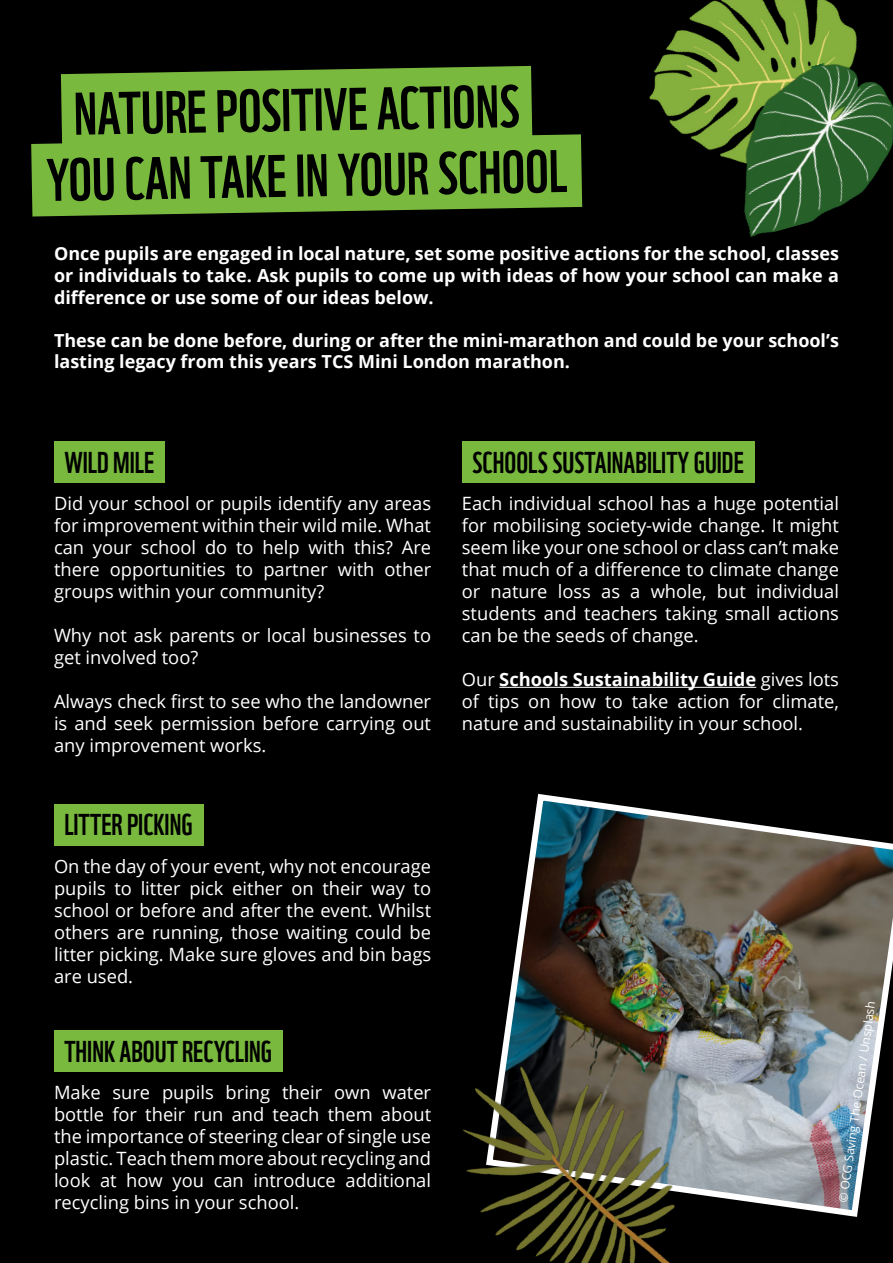
<style>
.page{position:relative;width:893px;height:1263px;background:#000}
.page>*{position:absolute;margin:0;border:0;box-sizing:border-box;transform-origin:0 0}
.t1{font:58.5px/65.7px "WWF";color:#000;text-align:center}
.t2{font:29.4px "WWF";color:#000}
.t3{font:18.3px/22px "Open Sans";color:#fff;text-align:justify}
.t4{font:700 18px/21.6px "Open Sans";color:#fff;text-align:justify}
.t5{font:12px "Open Sans";color:#fff}
.s1{font-weight:700}
</style>
<div class="page">
<div style="left:61px;top:66px;width:471px;height:68px;background:#79b93e"></div>
<div style="left:31px;top:134px;width:551px;height:82px;background:#79b93e"></div>
<hr style="left:499px;top:687px;width:257px;height:1px;background:#fff">
<div style="left:54px;top:441px;width:111px;height:42px;background:#79b93e"></div>
<div style="left:54px;top:804px;width:149px;height:42px;background:#79b93e"></div>
<div style="left:462px;top:441px;width:292px;height:42px;background:#79b93e"></div>
<div style="left:54px;top:1030px;width:229px;height:42px;background:#79b93e"></div>
<img style="left:505px;top:793px;width:388px;height:424px">
<img style="left:649px;top:0;width:208px;height:150px">
<img style="left:711px;top:48px;width:182px;height:189px">
<img style="left:462px;top:1030px;width:282px;height:233px">
<h1 class="t1" style="left:45px;top:76px;width:522px;rotate:-1deg">NATURE POSITIVE ACTIONS<br>YOU CAN TAKE IN YOUR SCHOOL</h1>
<p class="t4" style="left:54px;top:243px;width:786px">Once pupils are engaged in local nature, set some positive actions for the school, classes or individuals to take. Ask pupils to come up with ideas of how your school can make a difference or use some of our ideas below.</p>
<p class="t4" style="left:54px;top:329px;width:786px">These can be done before, during or after the mini-marathon and could be your school’s lasting legacy from this years TCS Mini London marathon.</p>
<h2 class="t2" style="left:64px;top:439px;width:91px">WILD MILE</h2>
<p class="t3" style="left:54px;top:492px;width:379px">Did your school or pupils identify any areas for improvement within their wild mile. What can your school do to help with this? Are there opportunities to partner with other groups within your community?</p>
<p class="t3" style="left:54px;top:624px;width:379px">Why not ask parents or local businesses to get involved too?</p>
<p class="t3" style="left:54px;top:690px;width:379px">Always check first to see who the landowner is and seek permission before carrying out any improvement works.</p>
<h2 class="t2" style="left:64px;top:802px;width:130px">LITTER PICKING</h2>
<p class="t3" style="left:54px;top:854px;width:379px">On the day of your event, why not encourage pupils to litter pick either on their way to school or before and after the event. Whilst others are running, those waiting could be litter picking. Make sure gloves and bin bags are used.</p>
<h2 class="t2" style="left:64px;top:1028px;width:209px">THINK ABOUT RECYCLING</h2>
<p class="t3" style="left:54px;top:1081px;width:379px">Make sure pupils bring their own water bottle for their run and teach them about the importance of steering clear of single use plastic. Teach them more about recycling and look at how you can introduce additional recycling bins in your school.</p>
<h2 class="t2" style="left:472px;top:439px;width:273px">SCHOOLS SUSTAINABILITY GUIDE</h2>
<p class="t3" style="left:462px;top:492px;width:379px">Each individual school has a huge potential for mobilising society-wide change. It might seem like your one school or class can’t make that much of a difference to climate change or nature loss as a whole, but individual students and teachers taking small actions can be the seeds of change.</p>
<p class="t3" style="left:462px;top:668px;width:379px">Our <span class="s1">Schools Sustainability Guide</span> gives lots of tips on how to take action for climate, nature and sustainability in your school.</p>
<p class="t5" style="left:834px;top:1201px;width:205px;rotate:-82deg">© OCG Saving The Ocean / Unsplash</p>
</div>
